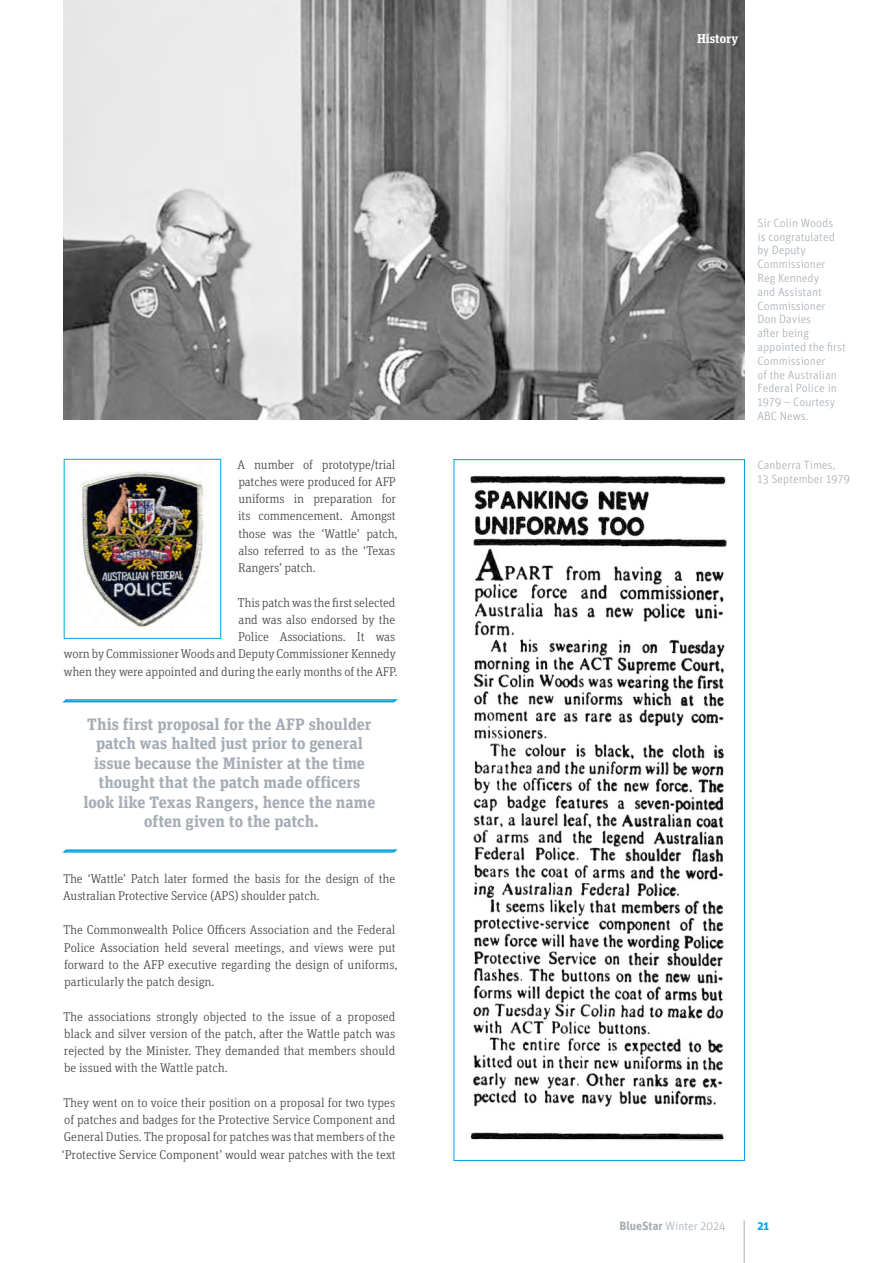
<style>
.page{position:relative;width:893px;height:1263px;background:#fff}
.page>*{position:absolute;margin:0;border:0;box-sizing:border-box;transform-origin:0 0}
.Breakout_Text{font:700 16.5px/19.5px "Unit Slab OT";color:#a6adb4;text-align:center}
.Heading{font:300 12.75px/17.2px "Unit Slab OT";letter-spacing:-.01em;color:#414042}
.Heading_1{font:700 12.75px "Unit Slab OT";color:#fff}
.Heading-2{font:300 12px/13.8px "Unit OT";color:#a6adb4}
.Heading_1-2{font:300 12px "Unit OT";color:#a6adb4}
.Heading_1-3{font:700 12px "Unit OT";color:#00a3e0}
.s1{font-weight:700}
</style>
<div class="page">
<hr style="left:744px;top:1220px;width:1px;height:43px;background:#a6adb4">
<img style="left:470px;top:475px;width:257px;height:666px">
<img style="left:64px;top:0;width:681px;height:420px">
<img style="left:81px;top:471px;width:124px;height:157px">
<div style="left:64px;top:459px;width:157px;height:180px;border:1px solid #00a3e0"></div>
<svg style="left:62px;top:699px;width:336px;height:4px"></svg>
<svg style="left:62px;top:849px;width:336px;height:4px"></svg>
<p class="Heading" style="left:238px;top:455px;width:162px">A number of prototype/trial patches were produced for AFP uniforms in preparation for its commencement. Amongst those was the ‘Wattle’ patch, also referred to as the ‘Texas<br>Rangers’ patch.</p>
<p class="Heading" style="left:64px;top:593px;width:335px;text-align:right">This patch was the first selected<br>and was also endorsed by the<br>Police Associations. It was<br>worn by Commissioner Woods and Deputy Commissioner Kennedy when they were appointed and during the early months of the AFP.</p>
<p class="Breakout_Text" style="left:83px;top:714px;width:293px">This first proposal for the AFP shoulder patch was halted just prior to general issue because the Minister at the time thought that the patch made officers look like Texas Rangers, hence the name often given to the patch.</p>
<p class="Heading" style="left:63px;top:869px;width:333px">The ‘Wattle’ Patch later formed the basis for the design of the<br>Australian Protective Service (APS) shoulder patch.</p>
<p class="Heading" style="left:64px;top:921px;width:336px">The Commonwealth Police Officers Association and the Federal Police Association held several meetings, and views were put forward to the AFP executive regarding the design of uniforms, particularly the patch design.</p>
<p class="Heading" style="left:64px;top:1007px;width:333px;text-align:justify">The associations strongly objected to the issue of a proposed black and silver version of the patch, after the Wattle patch was rejected by the Minister. They demanded that members should be issued with the Wattle patch.</p>
<p class="Heading" style="left:62px;top:1094px;width:335px;text-align:justify">They went on to voice their position on a proposal for two types of patches and badges for the Protective Service Component and General Duties. The proposal for patches was that members of the ‘Protective Service Component’ would wear patches with the text</p>
<p class="Heading_1" style="left:697px;top:30px;width:42px">History</p>
<p class="Heading-2" style="left:757px;top:216px;width:90px">Sir Colin Woods<br>is congratulated by Deputy<br>Commissioner<br>Reg Kennedy<br>and Assistant<br>Commissioner<br>Don Davies<br>after being appointed the first<br>Commissioner<br>of the Australian<br>Federal Police in<br>1979 – Courtesy<br>ABC News.</p>
<p class="Heading-2" style="left:757px;top:458px;width:94px">Canberra Times,<br>13 September 1979</p>
<p class="Heading_1-2" style="left:619px;top:1219px;width:108px"><span class="s1">BlueStar</span> Winter 2024</p>
<p class="Heading_1-3" style="left:757px;top:1218px;width:13px">21</p>
</div>
